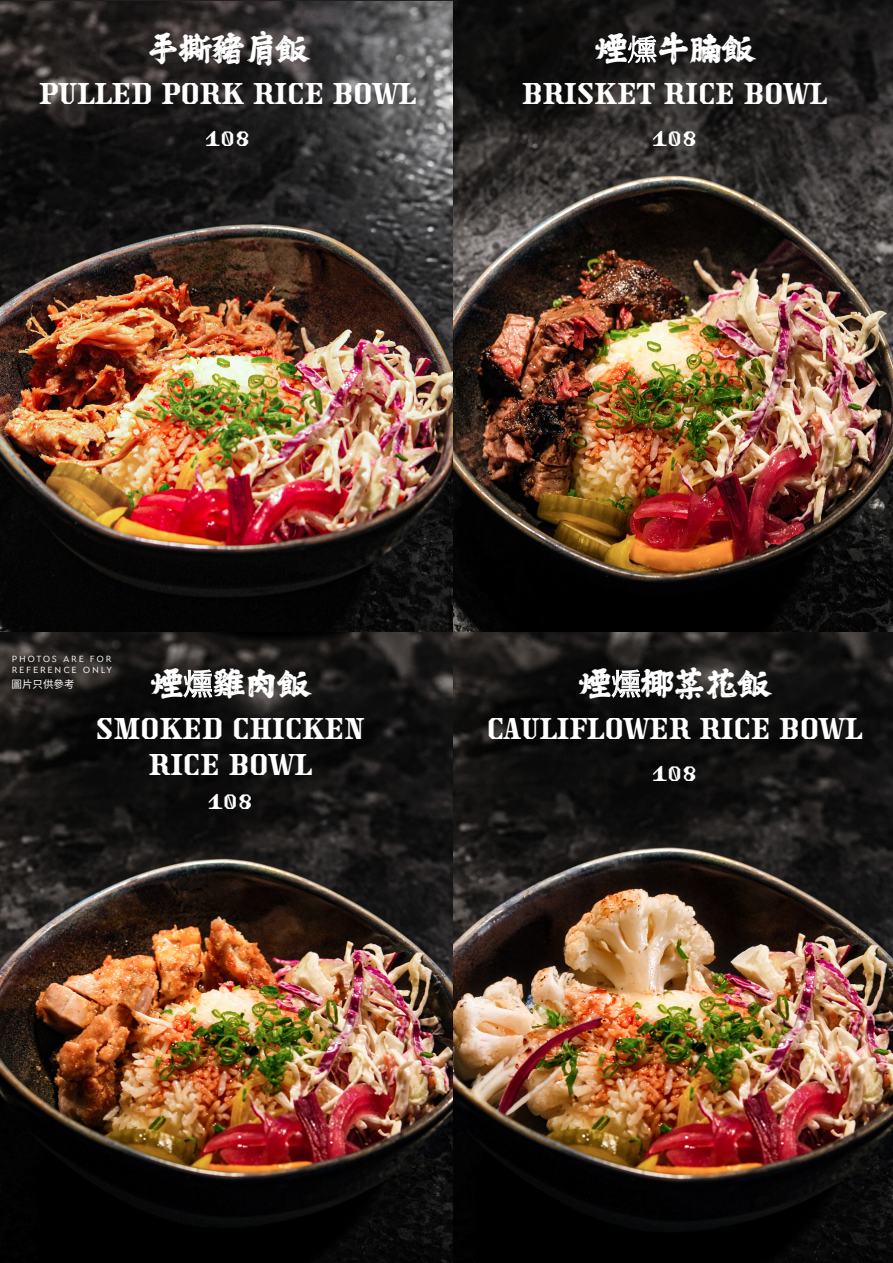
<style>
.page{position:relative;width:893px;height:1263px;background:#fff}
.page>*{position:absolute;margin:0;border:0;box-sizing:border-box;transform-origin:0 0}
.t1{font:30px/36px "STF Traktoretka CE";color:#fff;text-align:center}
.t2{font:30px "Hanyi Senty Pagoda";color:#fff}
.t3{font:27px "STF Traktoretka CE";color:#fff}
.t4{font:10.5px "Source Han Sans HC";color:#fff}
.t5{font:9px "Seven One Eight";letter-spacing:.2em;color:#fff}
.s1{font-family:"Li Song Pro"}
.s2{font-family:"Hiragino Sans CNS W3"}
</style>
<div class="page">
<img style="left:453px;top:0;width:440px;height:633px">
<img style="left:453px;top:633px;width:440px;height:630px">
<img style="left:0;top:2px;width:452px;height:631px">
<img style="left:0;top:633px;width:452px;height:630px">
<p class="t2" style="left:147px;top:29px;width:163px">手撕豬肩飯</p>
<p class="t2" style="left:595px;top:29px;width:160px">煙<span class="s1">燻</span>牛腩飯</p>
<p class="t1" style="left:39px;top:79px;width:378px">PULLED PORK RICE BOWL</p>
<p class="t1" style="left:522px;top:79px;width:306px">BRISKET RICE BOWL</p>
<p class="t3" style="left:205px;top:122px;width:47px">108</p>
<p class="t3" style="left:652px;top:122px;width:47px">108</p>
<p class="t5" style="left:12px;top:654px;width:101px">PHOTOS ARE FOR</p>
<p class="t5" style="left:12px;top:664px;width:102px">REFERENCE ONLY</p>
<p class="t4" style="left:12px;top:678px;width:64px">圖片只供參考</p>
<p class="t1" style="left:96px;top:713px;width:270px">SMOKED CHICKEN<br>RICE BOWL</p>
<p class="t2" style="left:151px;top:664px;width:160px">煙<span class="s2">燻</span>雞肉飯</p>
<p class="t3" style="left:208px;top:785px;width:47px">108</p>
<p class="t2" style="left:579px;top:664px;width:193px">煙<span class="s2">燻</span>椰菜花飯</p>
<p class="t1" style="left:487px;top:713px;width:377px">CAULIFLOWER RICE BOWL</p>
<p class="t3" style="left:652px;top:756px;width:47px">108</p>
</div>
